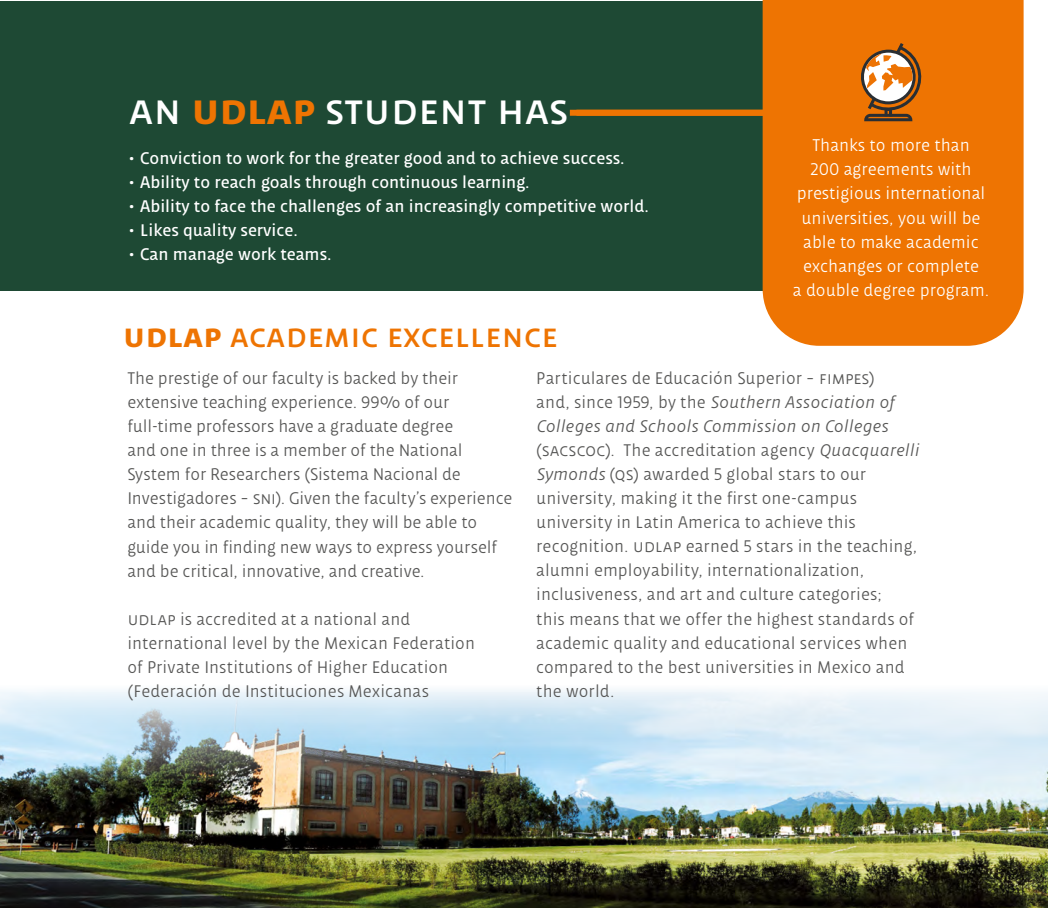
<style>
.page{position:relative;width:1049px;height:908px;background:#fff}
.page>*{position:absolute;margin:0;border:0;box-sizing:border-box;transform-origin:0 0}
.t1{font:43.4px "Udlap Text Sc";letter-spacing:-.01em;color:#fff}
.t2{font:34px "Udlap Text Sc";color:#ee7402}
.t3{font:300 18.2px/24.2px "Udlap Text";color:#fff;text-align:center}
.t4{font:300 18px/24px "Udlap Text";letter-spacing:.005em;color:#575756}
.t5{font:18px "Udlap Text";color:#fff}
.s1{font-weight:700;color:#ee7402}
.s2{font-weight:700}
.s3{font-style:italic}
</style>
<div class="page">
<div style="left:0;top:1px;width:916px;height:290px;background:#1e4934"></div>
<div style="left:763px;top:0;width:260px;height:345px;background:#ee7402"></div>
<img style="left:0;top:690px;width:1047px;height:217px">
<div style="left:570px;top:110px;width:203px;height:6px;background:#ee7402"></div>
<svg style="left:857px;top:43px;width:69px;height:78px;background:#c78344"></svg>
<h1 class="t1" style="left:129px;top:85px;width:441px">an <span class="s1">udlap</span> student has</h1>
<p class="t5" style="left:129px;top:148px;width:497px">• Conviction to work for the greater good and to achieve success.</p>
<p class="t5" style="left:129px;top:172px;width:402px">• Ability to reach goals through continuous learning.</p>
<p class="t5" style="left:129px;top:196px;width:521px">• Ability to face the challenges of an increasingly competitive world.</p>
<p class="t5" style="left:129px;top:220px;width:170px">• Likes quality service.</p>
<p class="t5" style="left:129px;top:244px;width:204px">• Can manage work teams.</p>
<p class="t3" style="left:793px;top:133px;width:198px">Thanks to more than<br>200 agreements with prestigious international universities, you will be able to make academic exchanges or complete<br>a double degree program.</p>
<h2 class="t2" style="left:123px;top:316px;width:436px"><span class="s2">udlap</span> academic excellence</h2>
<p class="t4" style="left:127px;top:366px;width:386px">The prestige of our faculty is backed by their extensive teaching experience. 99% of our full-time professors have a graduate degree<br>and one in three is a member of the National System for Researchers (Sistema Nacional de Investigadores – sni). Given the faculty’s experience and their academic quality, they will be able to guide you in finding new ways to express yourself and be critical, innovative, and creative.</p>
<p class="t4" style="left:127px;top:606px;width:349px">udlap is accredited at a national and international level by the Mexican Federation of Private Institutions of Higher Education (Federación de Instituciones Mexicanas</p>
<p class="t4" style="left:536px;top:366px;width:384px">Particulares de Educación Superior – fimpes)<br>and, since 1959, by the <span class="s3">Southern Association of Colleges and Schools Commission on Colleges </span>(sacscoc). The accreditation agency <span class="s3">Quacquarelli Symonds</span> (qs) awarded 5 global stars to our university, making it the first one-campus university in Latin America to achieve this recognition. udlap earned 5 stars in the teaching, alumni employability, internationalization, inclusiveness, and art and culture categories;<br>this means that we offer the highest standards of academic quality and educational services when compared to the best universities in Mexico and the world.</p>
</div>
